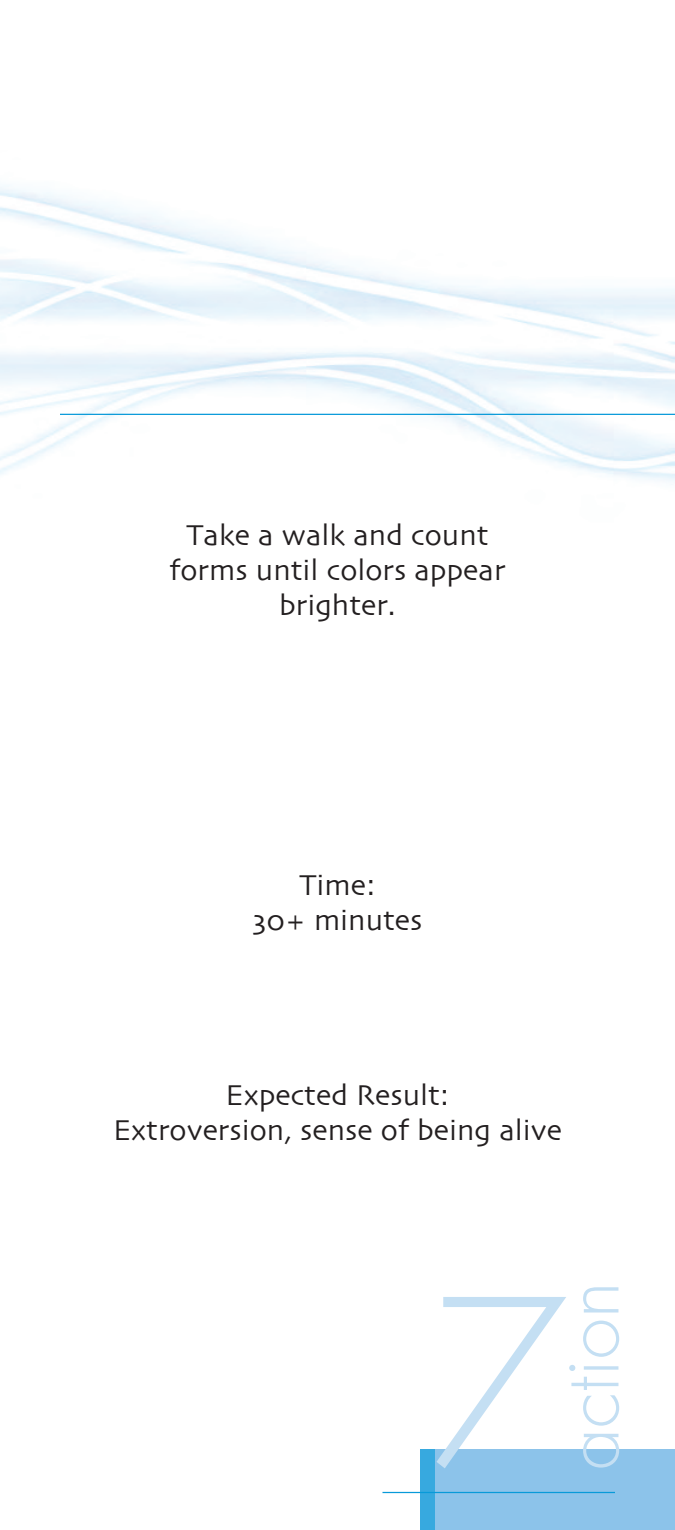
<style>
.page{position:relative;width:675px;height:1530px;background:#fff}
.page>*{position:absolute;margin:0;border:0;box-sizing:border-box;transform-origin:0 0}
.t1{font:300 225px "Futura";color:#c4dff3}
.t2{font:300 75px "Futura";color:#c4dff3}
.t3{font:30px/35px "Skia";color:#231f20;text-align:center}
</style>
<div class="page">
<div style="left:420px;top:1449px;width:45px;height:81px;background:#37a9df"></div>
<div style="left:435px;top:1449px;width:240px;height:81px;background:#8cc3ea"></div>
<hr style="left:60px;top:414px;width:615px;height:1px;background:#089ad9">
<hr style="left:382px;top:1492px;width:233px;height:1px;background:#089ad9">
<p class="t3" style="left:170px;top:519px;width:338px">Take a walk and count forms until colors appear brighter.</p>
<p class="t3" style="left:253px;top:869px;width:171px">Time:<br>30+ minutes</p>
<p class="t3" style="left:113px;top:1079px;width:450px">Expected Result:<br>Extroversion, sense of being alive</p>
<h1 class="t1" style="left:428px;top:1281px;width:141px">7</h1>
<h2 class="t2" style="left:557px;top:1470px;width:190px;rotate:-90deg">action</h2>
</div>
